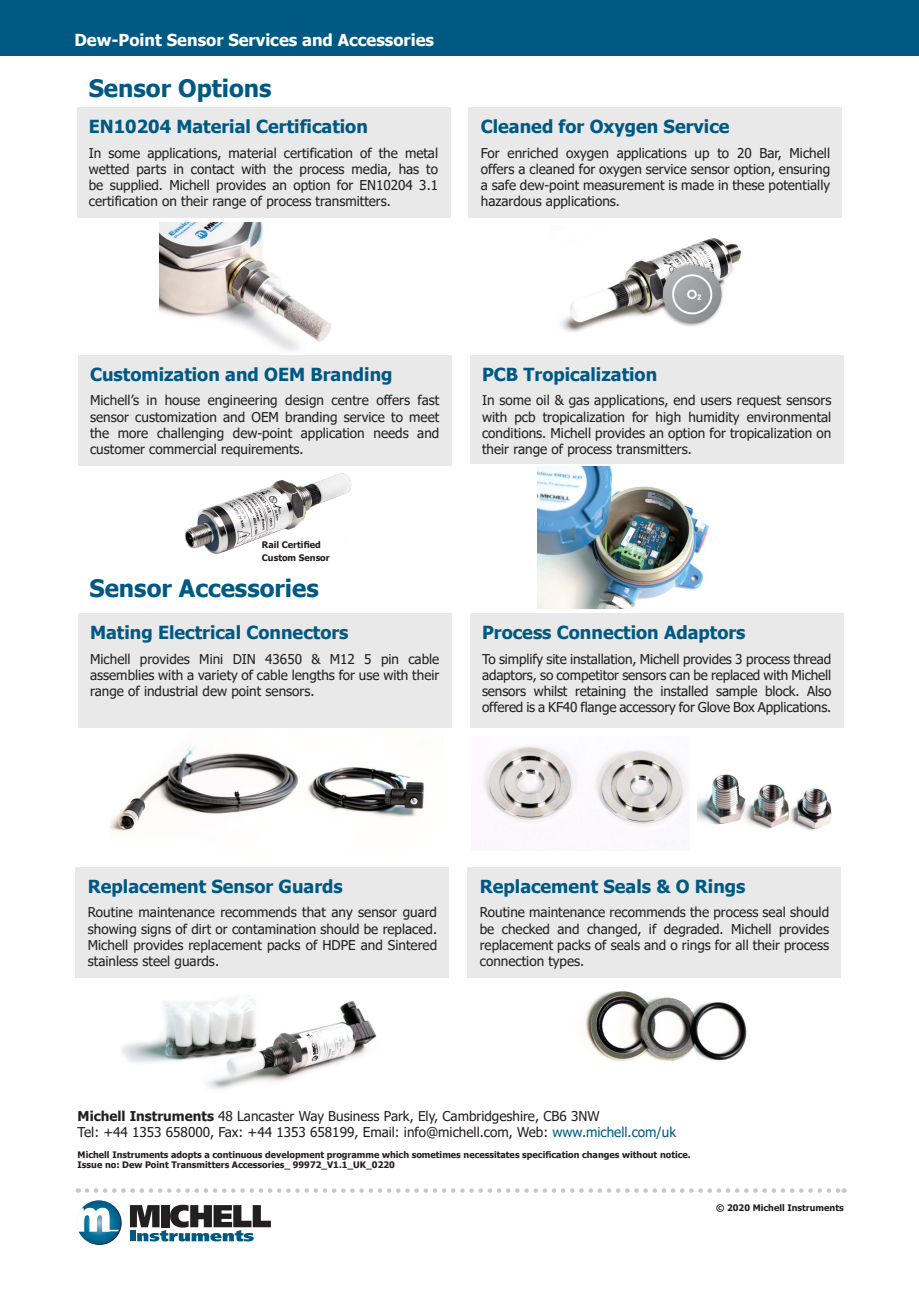
<style>
.page{position:relative;width:919px;height:1289px;background:#fff}
.page>*{position:absolute;margin:0;border:0;box-sizing:border-box;transform-origin:0 0}
.Heading_2{font:700 24px "Tahoma";color:#005983}
.Heading_3{font:700 18px "Tahoma";color:#005983}
.t1{font:700 16.5px "Tahoma";color:#fff}
.Body_text{font:13.5px/16.2px "Tahoma";color:#231f20;text-align:justify}
.Table_heading{font:700 9px/10.8px "Tahoma";color:#231f20}
.s1{font-weight:700}
.s2{color:#005983}
</style>
<div class="page">
<div style="left:906px;top:0;width:12px;height:55px;background:#005983"></div>
<div style="left:0;top:0;width:906px;height:55px;background:#005983"></div>
<svg style="left:77px;top:1200px;width:45px;height:44px"></svg>
<svg style="left:77px;top:1200px;width:44px;height:44px"></svg>
<svg style="left:130px;top:1204px;width:141px;height:37px"></svg>
<svg style="left:77px;top:1208px;width:42px;height:23px"></svg>
<svg style="left:87px;top:1188px;width:757px;height:4px"></svg>
<div style="left:468px;top:107px;width:374px;height:111px;background:#e9e9e9"></div>
<div style="left:76px;top:107px;width:374px;height:111px;background:#e9e9e9"></div>
<img style="left:560px;top:238px;width:181px;height:94px">
<div style="left:469px;top:355px;width:374px;height:108px;background:#e9e9e9"></div>
<div style="left:78px;top:355px;width:373px;height:110px;background:#e9e9e9"></div>
<div style="left:469px;top:613px;width:374px;height:115px;background:#e9e9e9"></div>
<div style="left:78px;top:613px;width:373px;height:115px;background:#e9e9e9"></div>
<div style="left:467px;top:867px;width:374px;height:110px;background:#e9e9e9"></div>
<div style="left:75px;top:867px;width:374px;height:110px;background:#e9e9e9"></div>
<img style="left:185px;top:473px;width:167px;height:81px">
<img style="left:111px;top:745px;width:313px;height:87px">
<img style="left:121px;top:998px;width:256px;height:91px">
<img style="left:159px;top:223px;width:172px;height:128px">
<img style="left:537px;top:466px;width:172px;height:142px">
<img style="left:585px;top:991px;width:162px;height:71px">
<img style="left:483px;top:746px;width:204px;height:81px">
<img style="left:697px;top:774px;width:135px;height:56px">
<p class="t1" style="left:74px;top:28px;width:361px">Dew-Point Sensor Services and Accessories</p>
<p class="Heading_2" style="left:89px;top:71px;width:184px">Sensor Options</p>
<p class="Heading_3" style="left:89px;top:114px;width:280px">EN10204 Material Certification</p>
<p class="Body_text" style="left:89px;top:145px;width:351px">In some applications, material certification of the metal wetted parts in contact with the process media, has to be supplied. Michell provides an option for EN10204 3.1 certification on their range of process transmitters.</p>
<p class="Heading_3" style="left:481px;top:114px;width:250px">Cleaned for Oxygen Service</p>
<p class="Body_text" style="left:481px;top:145px;width:351px">For enriched oxygen applications up to 20 Bar, Michell offers a cleaned for oxygen service sensor option, ensuring a safe dew-point measurement is made in these potentially hazardous applications.</p>
<p class="Heading_3" style="left:90px;top:361px;width:304px">Customization and OEM Branding</p>
<p class="Body_text" style="left:90px;top:393px;width:351px">Michell’s in house engineering design centre offers fast sensor customization and OEM branding service to meet the more challenging dew-point application needs and customer commercial requirements.</p>
<p class="Table_heading" style="left:262px;top:538px;width:69px;line-height:13.5px">Rail Certified<br>Custom Sensor</p>
<p class="Heading_2" style="left:89px;top:571px;width:231px">Sensor Accessories</p>
<p class="Heading_3" style="left:90px;top:620px;width:260px">Mating Electrical Connectors</p>
<p class="Body_text" style="left:90px;top:651px;width:351px">Michell provides Mini DIN 43650 &amp; M12 5 pin cable assemblies with a variety of cable lengths for use with their range of industrial dew point sensors.</p>
<p class="Heading_3" style="left:482px;top:361px;width:177px">PCB Tropicalization</p>
<p class="Body_text" style="left:482px;top:393px;width:351px">In some oil &amp; gas applications, end users request sensors with pcb tropicalization for high humidity environmental conditions. Michell provides an option for tropicalization on their range of process transmitters.</p>
<p class="Heading_3" style="left:482px;top:620px;width:265px">Process Connection Adaptors</p>
<p class="Body_text" style="left:482px;top:651px;width:351px">To simplify site installation, Michell provides 3 process thread adaptors, so competitor sensors can be replaced with Michell sensors whilst retaining the installed sample block. Also offered is a KF40 flange accessory for Glove Box Applications.</p>
<p class="Heading_3" style="left:88px;top:873px;width:256px">Replacement Sensor Guards</p>
<p class="Body_text" style="left:88px;top:905px;width:351px">Routine maintenance recommends that any sensor guard showing signs of dirt or contamination should be replaced.<br>Michell provides replacement packs of HDPE and Sintered stainless steel guards.</p>
<p class="Heading_3" style="left:480px;top:873px;width:267px">Replacement Seals &amp; O Rings</p>
<p class="Body_text" style="left:480px;top:905px;width:351px">Routine maintenance recommends the process seal should be checked and changed, if degraded. Michell provides replacement packs of seals and o rings for all their process connection types.</p>
<p class="Body_text" style="left:78px;top:1108px;width:600px"><span class="s1">Michell Instruments</span> 48 Lancaster Way Business Park, Ely, Cambridgeshire, CB6 3NW<br>Tel: +44 1353 658000, Fax: +44 1353 658199, Email: info@michell.com, Web: <span class="s2">www.michell.com/uk</span></p>
<p class="Table_heading" style="left:78px;top:1149px;width:614px">Michell Instruments adopts a continuous development programme which sometimes necessitates specification changes without notice.<br>Issue no: Dew Point Transmitters Accessories_ 99972_V1.1_UK_0220</p>
<p class="Table_heading" style="left:716px;top:1202px;width:129px">© 2020 Michell Instruments</p>
</div>
